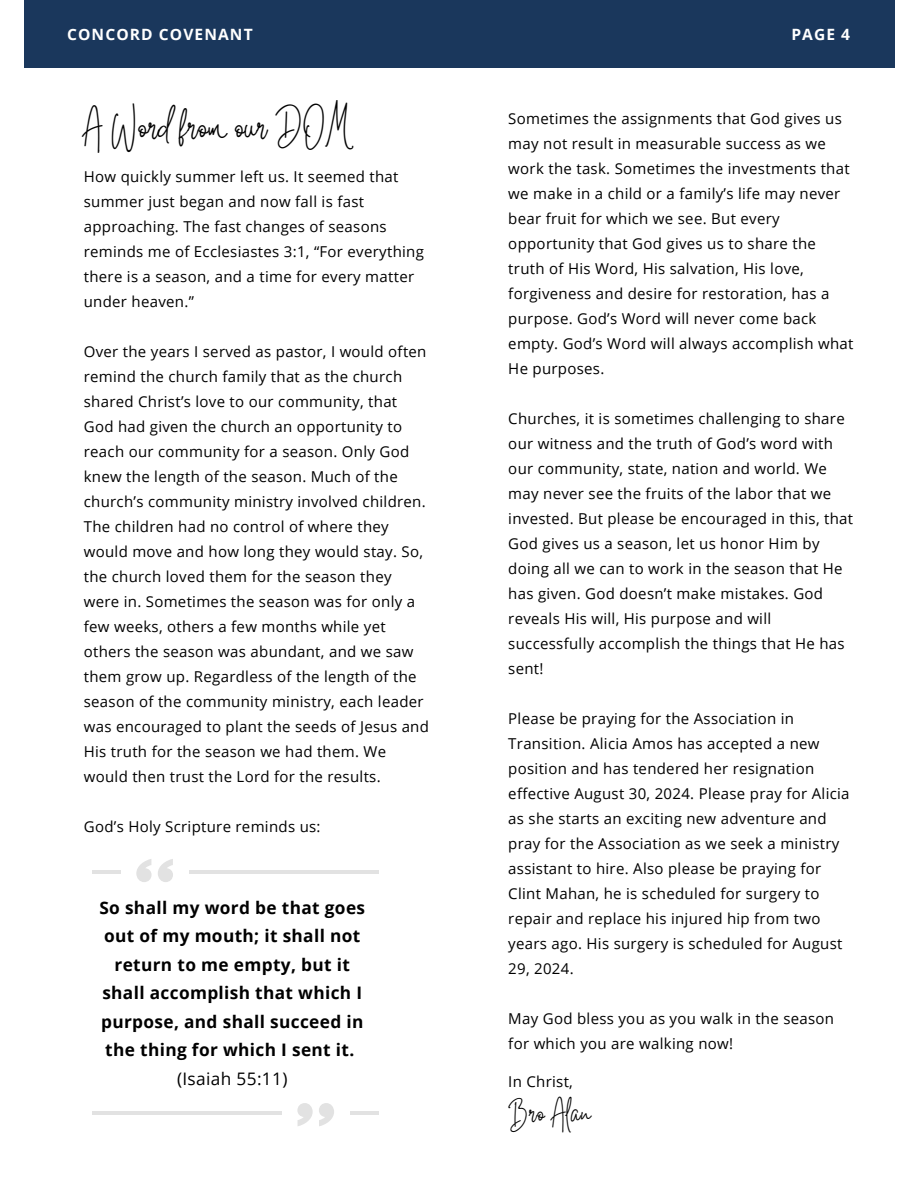
<style>
.page{position:relative;width:918px;height:1188px;background:#fff}
.page>*{position:absolute;margin:0;border:0;box-sizing:border-box;transform-origin:0 0}
.t1{font:30px "White Star";color:#000}
.t2{font:22.5px "White Star";letter-spacing:.02em;color:#000}
.t3{font:700 17.25px/28.5px "Open Sans";letter-spacing:.02em;color:#000;text-align:center}
.t4{font:17.25px "Open Sans";letter-spacing:.02em;color:#000}
.t5{font:700 15.6px "Open Sans";letter-spacing:.07em;color:#fff}
.t6{font:15px/25px "Open Sans";letter-spacing:.02em;color:#000}
</style>
<div class="page">
<div style="left:24px;top:0;width:870px;height:68px;background:#1a375c"></div>
<svg style="left:158px;top:859px;width:15px;height:23px"></svg>
<svg style="left:136px;top:859px;width:16px;height:23px"></svg>
<hr style="left:92px;top:870px;width:29px;height:4px;background:#e2e2e2">
<hr style="left:189px;top:870px;width:189px;height:4px;background:#e2e2e2">
<svg style="left:297px;top:1103px;width:16px;height:23px"></svg>
<svg style="left:319px;top:1103px;width:15px;height:23px"></svg>
<hr style="left:350px;top:1111px;width:28px;height:4px;background:#e2e2e2">
<hr style="left:92px;top:1111px;width:190px;height:4px;background:#e2e2e2">
<p class="t5" style="left:67px;top:24px;width:187px">CONCORD COVENANT</p>
<p class="t5" style="left:791px;top:24px;width:60px">PAGE 4</p>
<h1 class="t1" style="left:84px;top:119px;width:266px">A Word from our DOM</h1>
<p class="t6" style="left:84px;top:164px;width:342px">How quickly summer left us. It seemed that summer just began and now fall is fast approaching. The fast changes of seasons reminds me of Ecclesiastes 3:1, “For everything there is a season, and a time for every matter under heaven.”</p>
<p class="t6" style="left:84px;top:339px;width:347px">Over the years I served as pastor, I would often remind the church family that as the church shared Christ’s love to our community, that God had given the church an opportunity to reach our community for a season. Only God knew the length of the season. Much of the church’s community ministry involved children.<br>The children had no control of where they would move and how long they would stay. So, the church loved them for the season they were in. Sometimes the season was for only a few weeks, others a few months while yet others the season was abundant, and we saw them grow up. Regardless of the length of the season of the community ministry, each leader was encouraged to plant the seeds of Jesus and His truth for the season we had them. We would then trust the Lord for the results.</p>
<p class="t6" style="left:84px;top:814px;width:238px">God’s Holy Scripture reminds us:</p>
<p class="t3" style="left:99px;top:893px;width:267px">So shall my word be that goes out of my mouth; it shall not return to me empty, but it shall accomplish that which I purpose, and shall succeed in the thing for which I sent it.</p>
<p class="t4" style="left:177px;top:1067px;width:112px">(Isaiah 55:11)</p>
<p class="t6" style="left:508px;top:106px;width:347px">Sometimes the assignments that God gives us may not result in measurable success as we work the task. Sometimes the investments that we make in a child or a family’s life may never bear fruit for which we see. But every opportunity that God gives us to share the truth of His Word, His salvation, His love, forgiveness and desire for restoration, has a purpose. God’s Word will never come back empty. God’s Word will always accomplish what He purposes.</p>
<p class="t6" style="left:508px;top:406px;width:346px">Churches, it is sometimes challenging to share our witness and the truth of God’s word with our community, state, nation and world. We may never see the fruits of the labor that we invested. But please be encouraged in this, that God gives us a season, let us honor Him by doing all we can to work in the season that He has given. God doesn’t make mistakes. God reveals His will, His purpose and will successfully accomplish the things that He has sent!</p>
<p class="t6" style="left:508px;top:706px;width:343px">Please be praying for the Association in Transition. Alicia Amos has accepted a new position and has tendered her resignation effective August 30, 2024. Please pray for Alicia as she starts an exciting new adventure and pray for the Association as we seek a ministry assistant to hire. Also please be praying for Clint Mahan, he is scheduled for surgery to repair and replace his injured hip from two years ago. His surgery is scheduled for August 29, 2024.</p>
<p class="t6" style="left:508px;top:1006px;width:327px">May God bless you as you walk in the season for which you are walking now!</p>
<p class="t6" style="left:508px;top:1069px;width:66px">In Christ,</p>
<h2 class="t2" style="left:508px;top:1107px;width:85px">Bro Alan</h2>
</div>
